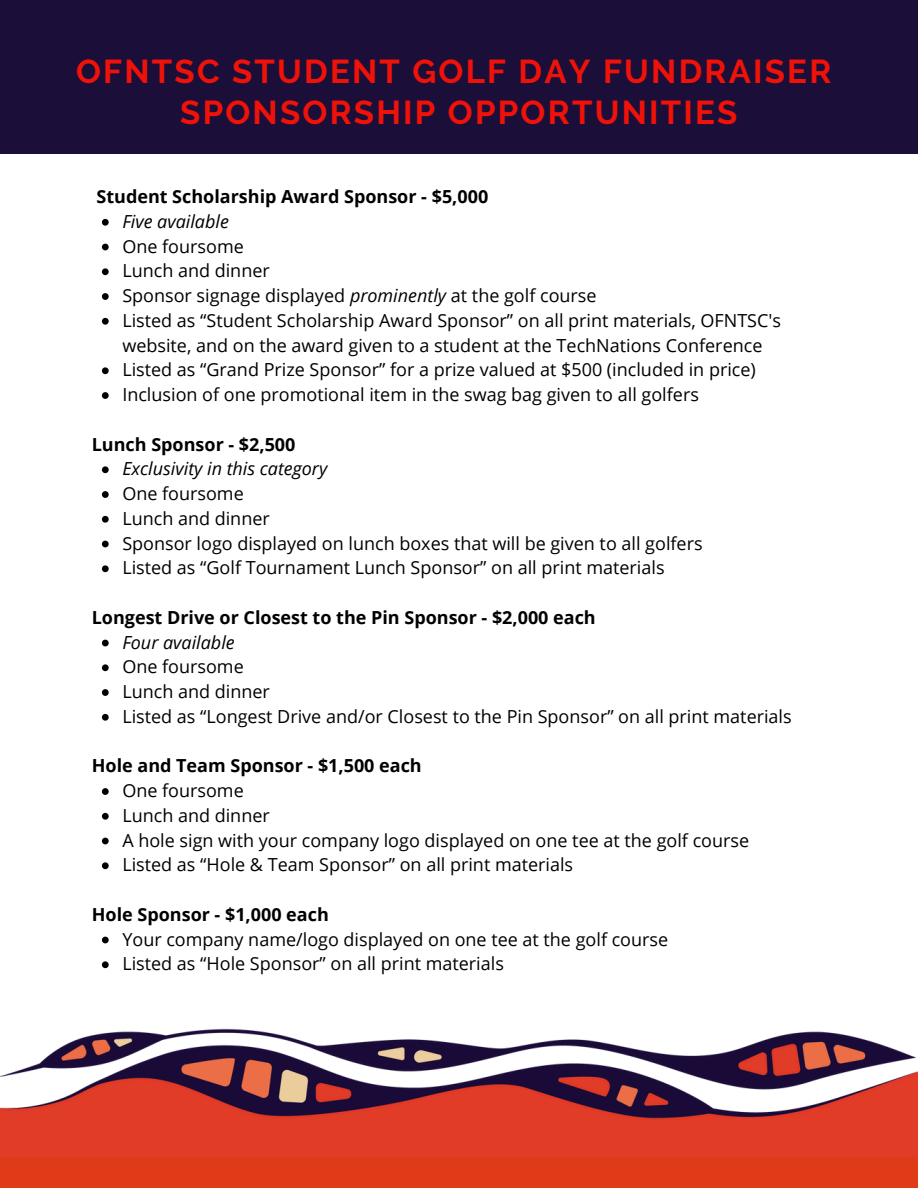
<style>
.page{position:relative;width:918px;height:1188px;background:#fff}
.page>*{position:absolute;margin:0;border:0;box-sizing:border-box;transform-origin:0 0}
.t1{font:700 33px/41.7px "Raleway";letter-spacing:.07em;color:#f01208;text-align:center}
.t2{font:18px/24.8px "Open Sans";color:#000}
.t3{font:700 18px "Open Sans";color:#000}
.t4{font:italic 18px "Open Sans";color:#000}
.s1{font-style:italic}
</style>
<div class="page">
<svg style="left:102px;top:219px;width:7px;height:7px"></svg>
<svg style="left:102px;top:244px;width:7px;height:6px"></svg>
<svg style="left:102px;top:268px;width:7px;height:7px"></svg>
<svg style="left:102px;top:293px;width:7px;height:7px"></svg>
<svg style="left:102px;top:318px;width:7px;height:7px"></svg>
<svg style="left:102px;top:367px;width:7px;height:7px"></svg>
<svg style="left:102px;top:392px;width:7px;height:7px"></svg>
<svg style="left:102px;top:466px;width:7px;height:7px"></svg>
<svg style="left:102px;top:491px;width:7px;height:7px"></svg>
<svg style="left:102px;top:516px;width:7px;height:7px"></svg>
<svg style="left:102px;top:541px;width:7px;height:6px"></svg>
<svg style="left:102px;top:565px;width:7px;height:7px"></svg>
<svg style="left:102px;top:640px;width:7px;height:6px"></svg>
<svg style="left:102px;top:664px;width:7px;height:7px"></svg>
<svg style="left:102px;top:689px;width:7px;height:7px"></svg>
<svg style="left:102px;top:714px;width:7px;height:7px"></svg>
<svg style="left:102px;top:788px;width:7px;height:7px"></svg>
<svg style="left:102px;top:813px;width:7px;height:7px"></svg>
<svg style="left:102px;top:838px;width:7px;height:6px"></svg>
<svg style="left:102px;top:862px;width:7px;height:7px"></svg>
<svg style="left:102px;top:937px;width:7px;height:6px"></svg>
<svg style="left:102px;top:961px;width:7px;height:7px"></svg>
<img style="left:0;top:1028px;width:918px;height:129px">
<div style="left:0;top:1157px;width:918px;height:31px;background:#e03b18"></div>
<div style="left:0;top:0;width:918px;height:154px;background:#1b0f39"></div>
<p class="t1" style="left:76px;top:50px;width:757px">OFNTSC STUDENT GOLF DAY FUNDRAISER<br>SPONSORSHIP OPPORTUNITIES</p>
<h1 class="t3" style="left:96px;top:184px;width:393px">Student Scholarship Award Sponsor - $5,000</h1>
<h2 class="t4" style="left:122px;top:209px;width:108px">Five available</h2>
<p class="t2" style="left:122px;top:233px;width:123px">One foursome</p>
<p class="t2" style="left:122px;top:258px;width:149px">Lunch and dinner</p>
<p class="t2" style="left:122px;top:283px;width:476px">Sponsor signage displayed <span class="s1">prominently</span> at the golf course</p>
<p class="t2" style="left:122px;top:308px;width:660px">Listed as “Student Scholarship Award Sponsor” on all print materials, OFNTSC's website, and on the award given to a student at the TechNations Conference</p>
<p class="t2" style="left:122px;top:357px;width:635px">Listed as “Grand Prize Sponsor” for a prize valued at $500 (included in price)</p>
<p class="t2" style="left:122px;top:382px;width:578px">Inclusion of one promotional item in the swag bag given to all golfers</p>
<p class="t3" style="left:92px;top:431px;width:205px">Lunch Sponsor - $2,500</p>
<h2 class="t4" style="left:122px;top:456px;width:206px">Exclusivity in this category</h2>
<p class="t2" style="left:122px;top:481px;width:123px">One foursome</p>
<p class="t2" style="left:122px;top:506px;width:149px">Lunch and dinner</p>
<p class="t2" style="left:122px;top:530px;width:582px">Sponsor logo displayed on lunch boxes that will be given to all golfers</p>
<p class="t2" style="left:122px;top:555px;width:544px">Listed as “Golf Tournament Lunch Sponsor” on all print materials</p>
<p class="t3" style="left:92px;top:605px;width:506px">Longest Drive or Closest to the Pin Sponsor - $2,000 each</p>
<h2 class="t4" style="left:122px;top:629px;width:114px">Four available</h2>
<p class="t2" style="left:122px;top:654px;width:123px">One foursome</p>
<p class="t2" style="left:122px;top:679px;width:149px">Lunch and dinner</p>
<p class="t2" style="left:122px;top:704px;width:671px">Listed as “Longest Drive and/or Closest to the Pin Sponsor” on all print materials</p>
<p class="t3" style="left:92px;top:753px;width:332px">Hole and Team Sponsor - $1,500 each</p>
<h2 class="t2" style="left:122px;top:778px;width:123px">One foursome</h2>
<p class="t2" style="left:122px;top:803px;width:149px">Lunch and dinner</p>
<p class="t2" style="left:122px;top:827px;width:628px">A hole sign with your company logo displayed on one tee at the golf course</p>
<p class="t2" style="left:122px;top:852px;width:452px">Listed as “Hole &amp; Team Sponsor” on all print materials</p>
<p class="t3" style="left:92px;top:902px;width:239px">Hole Sponsor - $1,000 each</p>
<h2 class="t2" style="left:122px;top:926px;width:547px">Your company name/logo displayed on one tee at the golf course</h2>
<p class="t2" style="left:122px;top:951px;width:383px">Listed as “Hole Sponsor” on all print materials</p>
</div>
